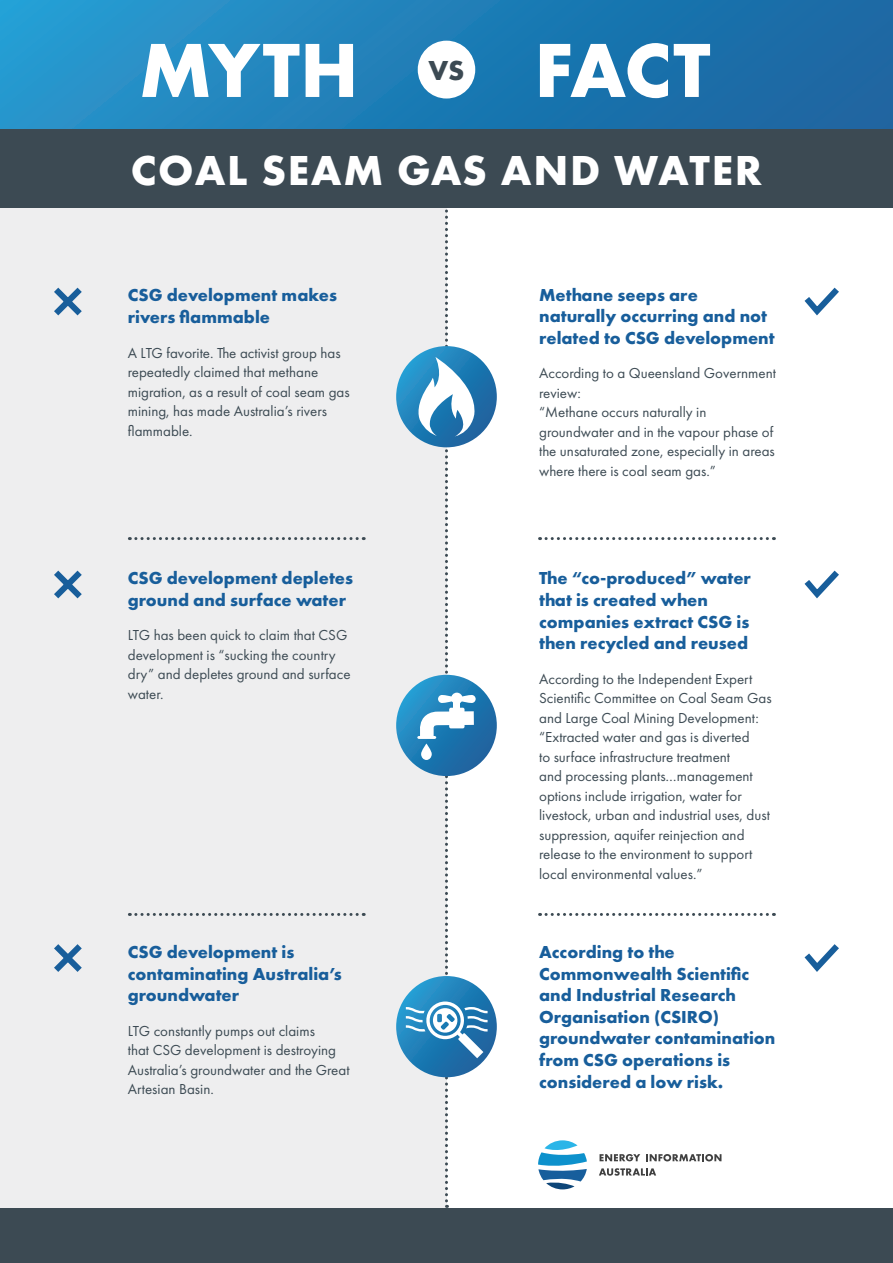
<style>
.page{position:relative;width:893px;height:1263px;background:#fff}
.page>*{position:absolute;margin:0;border:0;box-sizing:border-box;transform-origin:0 0}
.t1{font:700 79.5px "Futura PT";letter-spacing:-.01em;color:#fff}
.t2{font:700 43.5px "Futura PT";letter-spacing:.04em;color:#fff}
.t3{font:700 28.5px "Futura PT";color:#3c4a53}
.Subheadings{font:700 18px/21.6px "Futura PT";color:#185e9b}
.Body{font:15px/19.5px "Futura PT";color:#3c4a53}
</style>
<div class="page">
<div style="left:0;top:172px;width:446px;height:1090px;background:#eeeeef"></div>
<div style="left:0;top:0;width:893px;height:208px;background:linear-gradient(to right,#2798ce,#18639f)"></div>
<div style="left:418px;top:41px;width:57px;height:58px;background:#fff;border-radius:50%"></div>
<svg style="left:54px;top:287px;width:28px;height:29px"></svg>
<svg style="left:804px;top:287px;width:35px;height:29px"></svg>
<svg style="left:396px;top:346px;width:101px;height:101px"></svg>
<svg style="left:54px;top:570px;width:28px;height:29px"></svg>
<svg style="left:804px;top:570px;width:35px;height:29px"></svg>
<svg style="left:396px;top:675px;width:101px;height:101px"></svg>
<svg style="left:54px;top:944px;width:28px;height:28px"></svg>
<svg style="left:804px;top:944px;width:35px;height:28px"></svg>
<svg style="left:396px;top:976px;width:101px;height:101px"></svg>
<svg style="left:406px;top:208px;width:82px;height:1000px"></svg>
<div style="left:0;top:1209px;width:893px;height:54px;background:#3c4a53"></div>
<svg style="left:540px;top:537px;width:227px;height:3px"></svg>
<svg style="left:540px;top:913px;width:227px;height:3px"></svg>
<svg style="left:129px;top:537px;width:228px;height:3px"></svg>
<svg style="left:129px;top:913px;width:228px;height:3px"></svg>
<div style="left:0;top:130px;width:893px;height:78px;background:#3c4a53"></div>
<svg style="left:538px;top:1140px;width:49px;height:49px"></svg>
<svg style="left:599px;top:1154px;width:41px;height:7px"></svg>
<svg style="left:646px;top:1154px;width:75px;height:7px"></svg>
<svg style="left:599px;top:1168px;width:57px;height:8px"></svg>
<p class="t1" style="left:139px;top:19px;width:221px">MYTH</p>
<p class="t3" style="left:428px;top:53px;width:38px">VS</p>
<p class="t1" style="left:534px;top:19px;width:178px">FACT</p>
<p class="t2" style="left:131px;top:143px;width:633px">COAL SEAM GAS AND WATER</p>
<p class="Subheadings" style="left:128px;top:284px;width:211px">CSG development makes rivers flammable</p>
<p class="Body" style="left:128px;top:343px;width:223px">A LTG favorite. The activist group has repeatedly claimed that methane migration, as a result of coal seam gas mining, has made Australia’s rivers flammable.</p>
<p class="Subheadings" style="left:128px;top:567px;width:227px">CSG development depletes ground and surface water</p>
<p class="Body" style="left:128px;top:626px;width:224px">LTG has been quick to claim that CSG development is “sucking the country dry” and depletes ground and surface water.</p>
<p class="Subheadings" style="left:128px;top:941px;width:215px">CSG development is contaminating Australia’s groundwater</p>
<p class="Body" style="left:128px;top:1021px;width:223px">LTG constantly pumps out claims<br>that CSG development is destroying<br>Australia’s groundwater and the Great<br>Artesian Basin.</p>
<p class="Subheadings" style="left:539px;top:283px;width:237px">Methane seeps are naturally occurring and not related to CSG development</p>
<p class="Body" style="left:539px;top:364px;width:238px">According to a Queensland Government review:</p>
<p class="Body" style="left:539px;top:403px;width:237px">“Methane occurs naturally in groundwater and in the vapour phase of the unsaturated zone, especially in areas where there is coal seam gas.”</p>
<p class="Subheadings" style="left:539px;top:567px;width:213px">The “co-produced” water that is created when companies extract CSG is then recycled and reused</p>
<p class="Body" style="left:539px;top:669px;width:234px">According to the Independent Expert Scientific Committee on Coal Seam Gas and Large Coal Mining Development: “Extracted water and gas is diverted<br>to surface infrastructure treatment<br>and processing plants…management options include irrigation, water for livestock, urban and industrial uses, dust suppression, aquifer reinjection and release to the environment to support local environmental values.”</p>
<p class="Subheadings" style="left:539px;top:941px;width:238px">According to the<br>Commonwealth Scientific and Industrial Research<br>Organisation (CSIRO) groundwater contamination from CSG operations is considered a low risk.</p>
</div>
